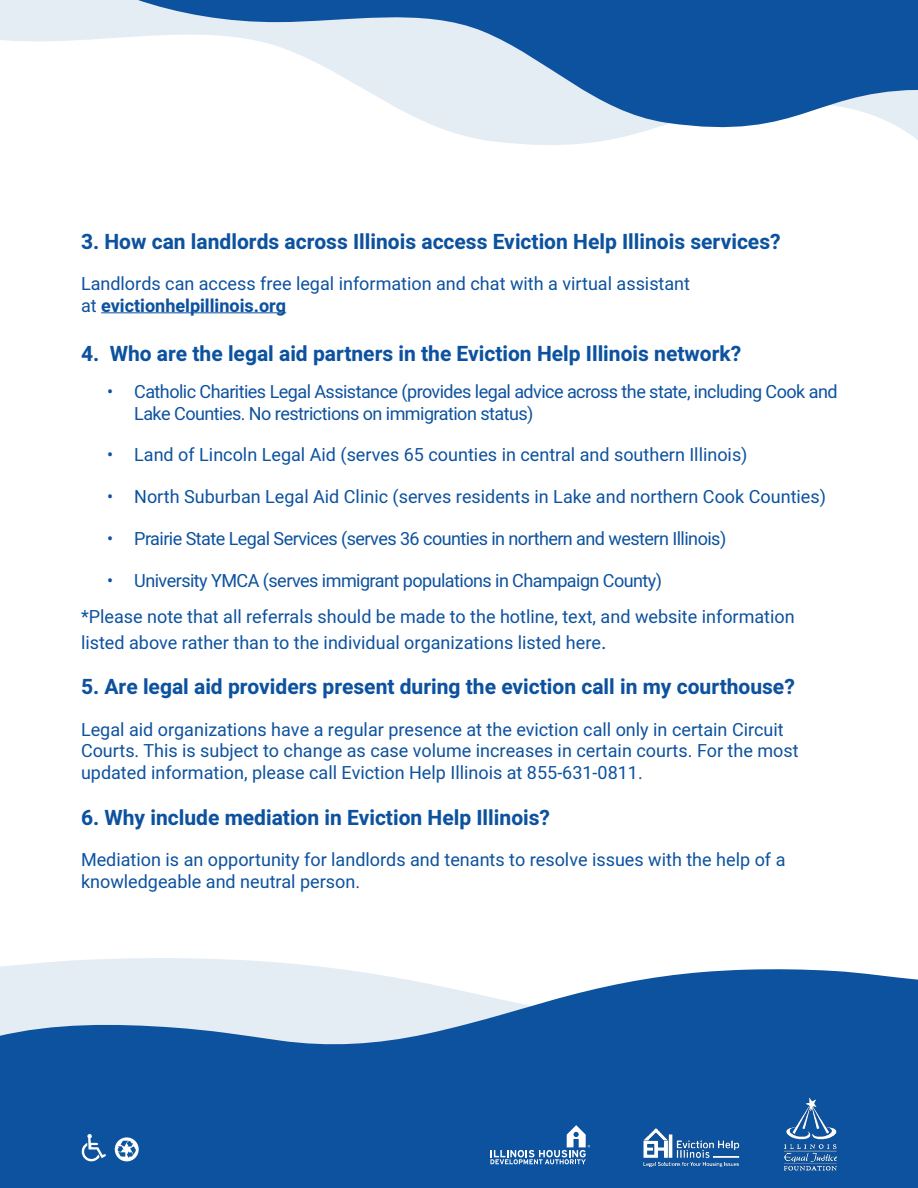
<style>
.page{position:relative;width:918px;height:1188px;background:#fff}
.page>*{position:absolute;margin:0;border:0;box-sizing:border-box;transform-origin:0 0}
.t1{font:700 21px "Heebo";color:#0d529f}
.t2{font:18px/21.6px "Heebo";color:#0d529f}
.t3{font:18px/21.6px "Heebo";letter-spacing:-.03em;color:#0d529f}
.s1{font-weight:700}
.s2{font-size:21px}
</style>
<div class="page">
<div style="left:0;top:1082px;width:918px;height:106px;background:#0d529f"></div>
<svg style="left:19px;top:0;width:899px;height:314px"></svg>
<hr style="left:101px;top:312px;width:185px;height:1px;background:#0d529f">
<svg style="left:0;top:958px;width:337px;height:11px;fill:#e4ecf4"></svg>
<svg style="left:0;top:969px;width:918px;height:171px;fill:#0d529f"></svg>
<svg style="left:491px;top:1125px;width:99px;height:39px"></svg>
<img style="left:783px;top:1097px;width:55px;height:74px">
<img style="left:639px;top:1124px;width:104px;height:44px">
<svg style="left:80px;top:1134px;width:27px;height:28px"></svg>
<svg style="left:115px;top:1137px;width:24px;height:24px"></svg>
<svg style="left:117px;top:1141px;width:19px;height:17px"></svg>
<p class="t1" style="left:81px;top:226px;width:701px">3. How can landlords across Illinois access Eviction Help Illinois services?</p>
<p class="t2" style="left:81px;top:273px;width:611px">Landlords can access free legal information and chat with a virtual assistant at <span class="s1">evictionhelpillinois.org</span></p>
<p class="t1" style="left:81px;top:339px;width:662px">4. Who are the legal aid partners in the Eviction Help Illinois network?</p>
<p class="t3" style="left:134px;top:381px;width:705px;text-indent:-27px">• Catholic Charities Legal Assistance (provides legal advice across the state, including Cook and<br>Lake Counties. No restrictions on immigration status)</p>
<p class="t2" style="left:107px;top:444px;width:642px">• Land of Lincoln Legal Aid (serves 65 counties in central and southern Illinois)</p>
<p class="t2" style="left:107px;top:486px;width:720px">• North Suburban Legal Aid Clinic (serves residents in Lake and northern Cook Counties)</p>
<p class="t3" style="left:107px;top:528px;width:621px">• Prairie State Legal Services (serves 36 counties in northern and western Illinois)</p>
<p class="t3" style="left:107px;top:570px;width:556px">• University YMCA (serves immigrant populations in Champaign County)</p>
<p class="t2" style="left:81px;top:604px;width:715px;line-height:25.2px">*Please note that all referrals should be made to the hotline, text, and website information listed above rather than to the individual organizations listed here<span class="s2">.</span></p>
<p class="t1" style="left:81px;top:672px;width:715px">5. Are legal aid providers present during the eviction call in my courthouse?</p>
<p class="t2" style="left:81px;top:719px;width:719px">Legal aid organizations have a regular presence at the eviction call only in certain Circuit<br>Courts. This is subject to change as case volume increases in certain courts. For the most updated information, please call Eviction Help Illinois at 855-631-0811.</p>
<p class="t1" style="left:81px;top:803px;width:471px">6. Why include mediation in Eviction Help Illinois?</p>
<p class="t2" style="left:81px;top:849px;width:706px">Mediation is an opportunity for landlords and tenants to resolve issues with the help of a knowledgeable and neutral person.</p>
</div>
